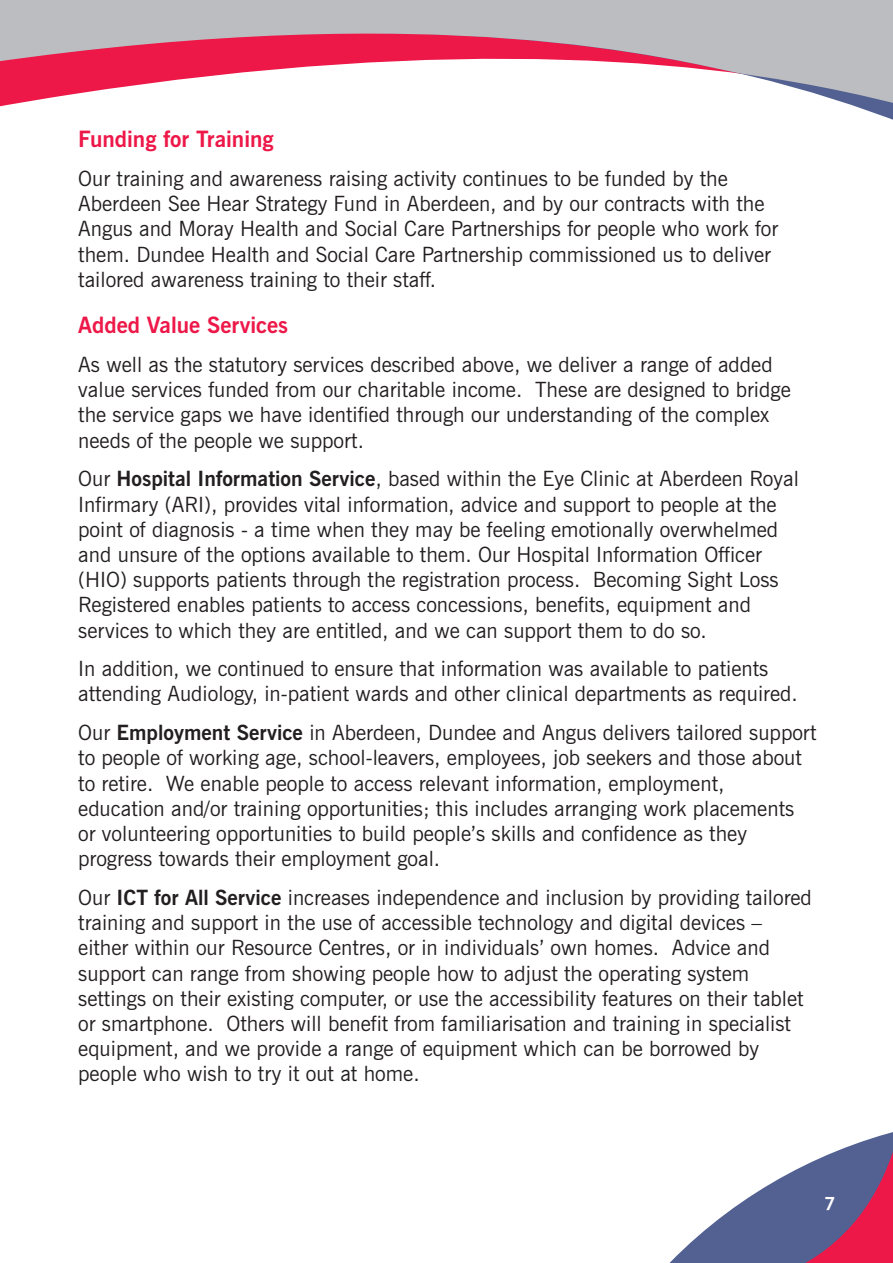
<style>
.page{position:relative;width:893px;height:1263px;background:#fff}
.page>*{position:absolute;margin:0;border:0;box-sizing:border-box;transform-origin:0 0}
.t1{font:700 22.5px "News Gothic BT";color:#ed1748}
.t2{font:21px/25.2px "News Gothic BT";color:#231f20}
.t3{font:700 18px "News Gothic BT";color:#fff}
.s1{font-weight:700}
</style>
<div class="page">
<svg style="left:0;top:0;width:893px;height:106px"></svg>
<svg style="left:669px;top:1132px;width:224px;height:131px"></svg>
<p class="t1" style="left:78px;top:126px;width:197px">Funding for Training</p>
<p class="t2" style="left:78px;top:166px;width:701px">Our training and awareness raising activity continues to be funded by the Aberdeen See Hear Strategy Fund in Aberdeen, and by our contracts with the Angus and Moray Health and Social Care Partnerships for people who work for them. Dundee Health and Social Care Partnership commissioned us to deliver tailored awareness training to their staff.</p>
<p class="t1" style="left:78px;top:312px;width:211px">Added Value Services</p>
<p class="t2" style="left:78px;top:352px;width:714px">As well as the statutory services described above, we deliver a range of added value services funded from our charitable income. These are designed to bridge the service gaps we have identified through our understanding of the complex needs of the people we support.</p>
<p class="t2" style="left:78px;top:466px;width:722px">Our <span class="s1">Hospital Information Service</span>, based within the Eye Clinic at Aberdeen Royal Infirmary (ARI), provides vital information, advice and support to people at the point of diagnosis - a time when they may be feeling emotionally overwhelmed and unsure of the options available to them. Our Hospital Information Officer (HIO) supports patients through the registration process. Becoming Sight Loss Registered enables patients to access concessions, benefits, equipment and services to which they are entitled, and we can support them to do so.</p>
<p class="t2" style="left:78px;top:656px;width:721px">In addition, we continued to ensure that information was available to patients attending Audiology, in-patient wards and other clinical departments as required.</p>
<p class="t2" style="left:78px;top:720px;width:740px">Our <span class="s1">Employment Service</span> in Aberdeen, Dundee and Angus delivers tailored support to people of working age, school-leavers, employees, job seekers and those about to retire. We enable people to access relevant information, employment,<br>education and/or training opportunities; this includes arranging work placements or volunteering opportunities to build people’s skills and confidence as they progress towards their employment goal.</p>
<p class="t2" style="left:78px;top:885px;width:735px">Our <span class="s1">ICT for All Service</span> increases independence and inclusion by providing tailored training and support in the use of accessible technology and digital devices – either within our Resource Centres, or in individuals’ own homes. Advice and support can range from showing people how to adjust the operating system settings on their existing computer, or use the accessibility features on their tablet or smartphone. Others will benefit from familiarisation and training in specialist equipment, and we provide a range of equipment which can be borrowed by people who wish to try it out at home.</p>
<p class="t3" style="left:824px;top:1192px;width:12px">7</p>
</div>
